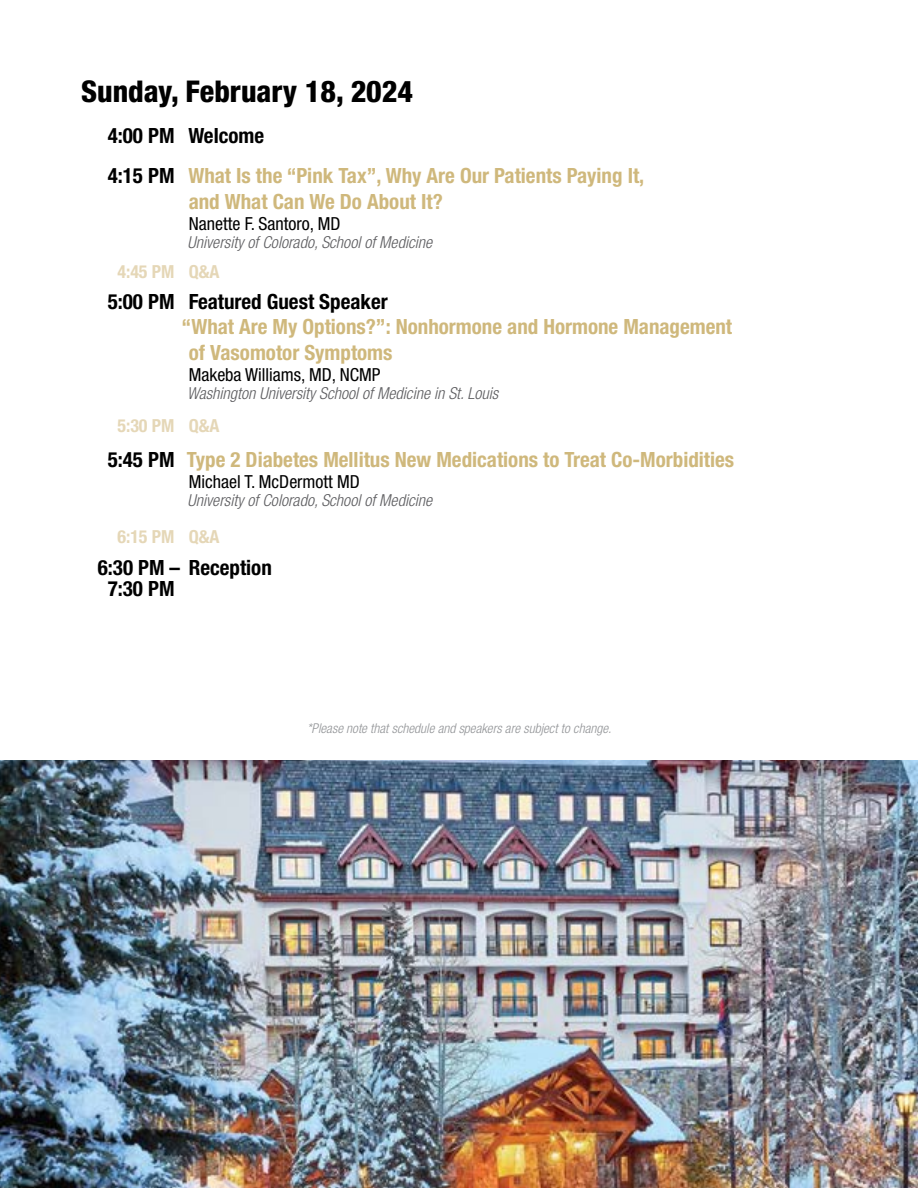
<style>
.page{position:relative;width:918px;height:1188px;background:#fff}
.page>*{position:absolute;margin:0;border:0;box-sizing:border-box;transform-origin:0 0}
.t1{font:800 condensed 30px "Helvetica Neue LT Std";color:#000}
.t2{font:700 condensed 21px/40.5px "Helvetica Neue LT Std";color:#cfb87c}
.t3{font:700 condensed 21px/21px "Helvetica Neue LT Std";color:#000}
.t4{font:condensed 18px "Helvetica Neue LT Std";color:#000}
.t5{font:700 condensed 18px "Helvetica Neue LT Std";color:#e5d7b7}
.t6{font:italic 300 condensed 16.5px "Helvetica Neue LT Std";color:#5d5d60}
.t7{font:italic 300 condensed 13.5px "Helvetica Neue LT Std";color:#939598}
.s1{color:#000}
</style>
<div class="page">
<img style="left:0;top:760px;width:918px;height:428px">
<h1 class="t1" style="left:81px;top:73px;width:334px">Sunday, February 18, 2024</h1>
<p class="t2" style="left:108px;top:115px;width:538px"><span class="s1">4:00 PM Welcome<br>4:15 PM</span> What Is the “Pink Tax”, Why Are Our Patients Paying It,</p>
<p class="t2" style="left:189px;top:181px;width:256px">and What Can We Do About It?</p>
<p class="t4" style="left:189px;top:214px;width:153px">Nanette F. Santoro, MD</p>
<p class="t6" style="left:188px;top:233px;width:246px">University of Colorado, School of Medicine</p>
<p class="t5" style="left:117px;top:260px;width:103px">4:45 PM Q&amp;A</p>
<p class="t3" style="left:108px;top:291px;width:281px">5:00 PM Featured Guest Speaker</p>
<p class="t2" style="left:189px;top:314px;width:545px;line-height:25.2px;text-indent:-7px">“What Are My Options?”: Nonhormone and Hormone Management of Vasomotor Symptoms</p>
<p class="t4" style="left:189px;top:364px;width:193px">Makeba Williams, MD, NCMP</p>
<p class="t6" style="left:187px;top:384px;width:313px">Washington University School of Medicine in St. Louis</p>
<p class="t5" style="left:117px;top:415px;width:103px">5:30 PM Q&amp;A</p>
<p class="t2" style="left:108px;top:439px;width:628px"><span class="s1">5:45 PM</span> Type 2 Diabetes Mellitus New Medications to Treat Co-Morbidities</p>
<p class="t4" style="left:189px;top:472px;width:173px">Michael T. McDermott MD</p>
<p class="t6" style="left:188px;top:491px;width:246px">University of Colorado, School of Medicine</p>
<p class="t5" style="left:117px;top:526px;width:103px">6:15 PM Q&amp;A</p>
<p class="t3" style="left:108px;top:556px;width:166px;text-indent:-10px">6:30 PM – Reception<br>7:30 PM</p>
<p class="t7" style="left:307px;top:721px;width:306px">*Please note that schedule and speakers are subject to change.</p>
</div>
